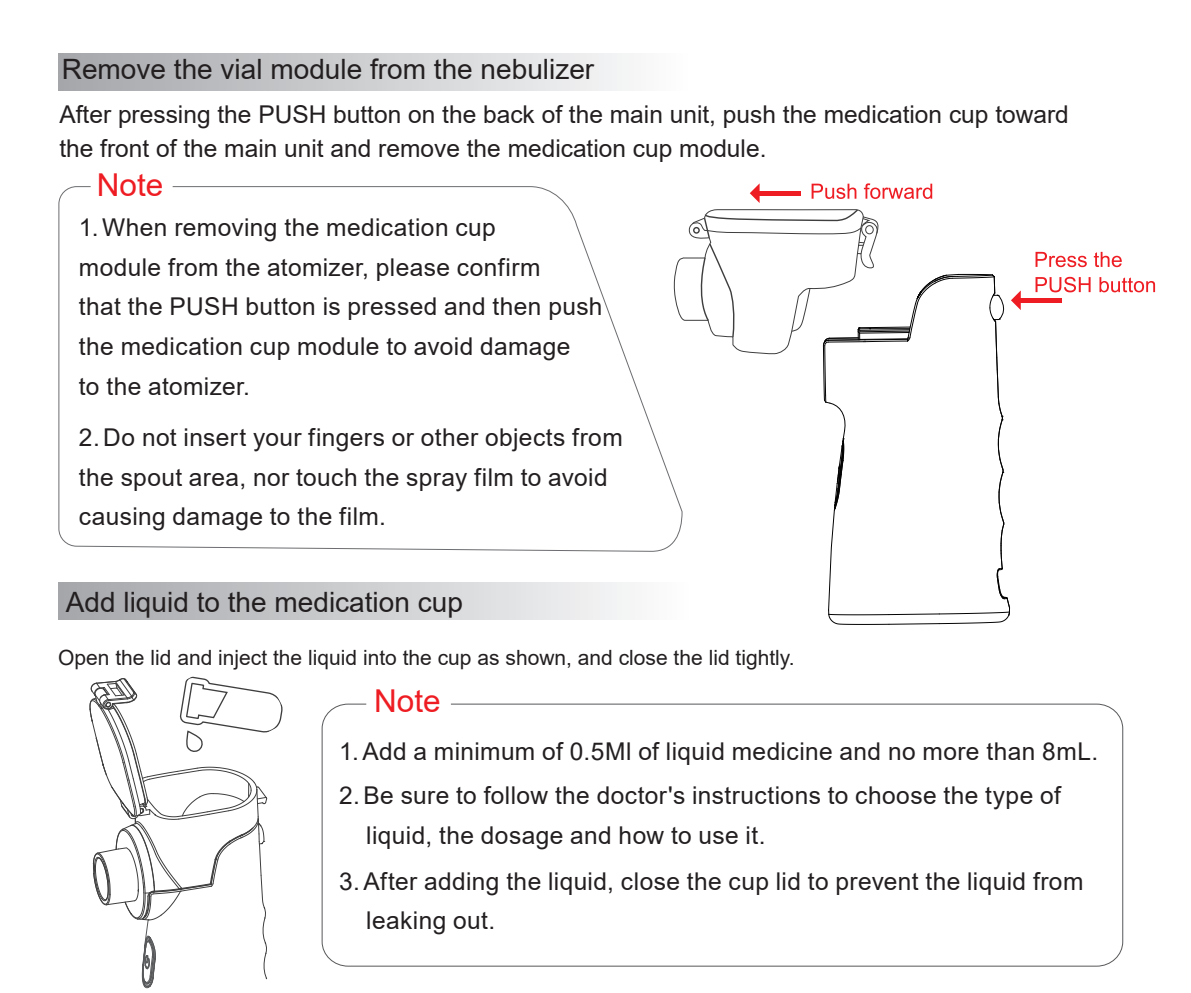
<style>
.page{position:relative;width:1191px;height:993px;background:#fff}
.page>*{position:absolute;margin:0;border:0;box-sizing:border-box;transform-origin:0 0}
.t1{font:31.5px "Arial";color:#ee1d23}
.t2{font:28px "Arial";color:#231f20}
.t3{font:24.5px/39.6px "Arial";letter-spacing:.015em;color:#231f20}
.t4{font:21px "Arial";color:#231f20}
</style>
<div class="page">
<div style="left:58px;top:54px;width:630px;height:36px;background:linear-gradient(to right,#a4a5a9,#fcfcfd)"></div>
<div style="left:59px;top:582px;width:629px;height:37px;background:linear-gradient(to right,#a4a6aa,#fcfcfd)"></div>
<svg style="left:58px;top:186px;width:614px;height:365px"></svg>
<hr style="left:1019px;top:298px;width:43px;height:4px;background:#ee1d23">
<svg style="left:1035px;top:252px;width:51px;height:15px"></svg>
<svg style="left:1093px;top:252px;width:28px;height:15px"></svg>
<svg style="left:1035px;top:277px;width:55px;height:15px"></svg>
<svg style="left:1099px;top:277px;width:56px;height:15px"></svg>
<svg style="left:672px;top:183px;width:348px;height:442px"></svg>
<svg style="left:89px;top:676px;width:194px;height:312px"></svg>
<p class="t2" style="left:62px;top:50px;width:534px">Remove the vial module from the nebulizer</p>
<p class="t3" style="left:59px;top:97px;width:1011px;line-height:33.9px">After pressing the PUSH button on the back of the main unit, push the medication cup toward the front of the main unit and remove the medication cup module.</p>
<p class="t1" style="left:97px;top:163px;width:68px">Note</p>
<p class="t3" style="left:79px;top:207px;width:525px">1. When removing the medication cup<br>module from the atomizer, please confirm<br>that the PUSH button is pressed and then push the medication cup module to avoid damage<br>to the atomizer.</p>
<p class="t3" style="left:79px;top:417px;width:545px">2. Do not insert your fingers or other objects from the spout area, nor touch the spray film to avoid causing damage to the film.</p>
<p class="t2" style="left:66px;top:582px;width:398px">Add liquid to the medication cup</p>
<p class="t4" style="left:58px;top:642px;width:738px">Open the lid and inject the liquid into the cup as shown, and close the lid tightly.</p>
<p class="t1" style="left:374px;top:679px;width:68px">Note</p>
<p class="t3" style="left:339px;top:731px;width:761px">1. Add a minimum of 0.5Ml of liquid medicine and no more than 8mL.</p>
<p class="t3" style="left:366px;top:775px;width:696px;text-indent:-27px">2. Be sure to follow the doctor's instructions to choose the type of liquid, the dosage and how to use it.</p>
<p class="t3" style="left:366px;top:860px;width:718px;text-indent:-27px">3. After adding the liquid, close the cup lid to prevent the liquid from leaking out.</p>
</div>
